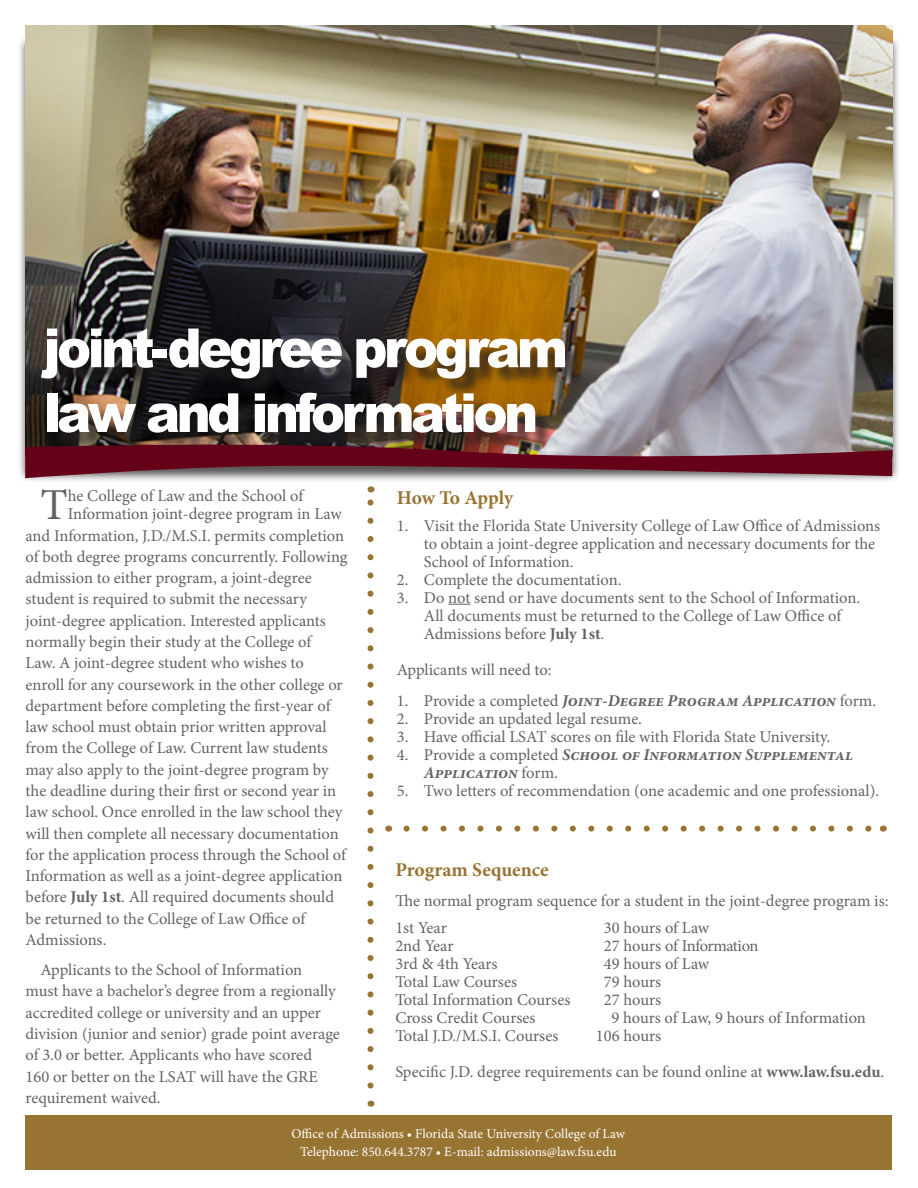
<style>
.page{position:relative;width:918px;height:1188px;background:#fff}
.page>*{position:absolute;margin:0;border:0;box-sizing:border-box;transform-origin:0 0}
.t1{font:900 54px "Arial";letter-spacing:-.07em;color:#fff;scale:.95 1}
.t2{font:44.25px "Minion Pro";color:#636366}
.t3{font:700 19.5px "Minion Pro";letter-spacing:-.005em;color:#987432}
.t4{font:16.5px/21.3px "Minion Pro";color:#636366}
.t5{font:italic 700 16.5px/18px "Minion Pro";color:#636366}
.t6{font:16.5px "Minion Pro";letter-spacing:-.02em;color:#636366}
.t7{font:13.5px "Minion Pro";color:#fff}
.s1{font-weight:700}
.s2{font-weight:400;font-style:normal}
</style>
<div class="page">
<svg style="left:407px;top:826px;width:465px;height:6px"></svg>
<svg style="left:448px;top:604px;width:23px;height:1px"></svg>
<svg style="left:368px;top:499px;width:6px;height:587px"></svg>
<div style="left:17px;top:35px;width:884px;height:447px;background:#231f20;opacity:.75"></div>
<img style="left:26px;top:26px;width:867px;height:430px">
<svg style="left:25px;top:439px;width:867px;height:39px;background:#7c4452"></svg>
<div style="left:44px;top:331px;width:540px;height:120px;background:#231f20;opacity:.75"></div>
<div style="left:26px;top:1115px;width:866px;height:55px;background:#987432"></div>
<p class="t1" style="left:44px;top:309px;width:554px">joint-degree program</p>
<p class="t1" style="left:44px;top:374px;width:522px">law and information</p>
<p class="t2" style="left:40px;top:476px;width:29px">T</p>
<p class="t4" style="left:68px;top:487px;width:275px;line-height:18px">he College of Law and the School of<br>Information joint-degree program in Law</p>
<p class="t4" style="left:26px;top:525px;width:324px">and Information, J.D./M.S.I. permits completion of both degree programs concurrently. Following admission to either program, a joint-degree student is required to submit the necessary joint-degree application. Interested applicants normally begin their study at the College of<br>Law. A joint-degree student who wishes to<br>enroll for any coursework in the other college or department before completing the first-year of law school must obtain prior written approval from the College of Law. Current law students may also apply to the joint-degree program by the deadline during their first or second year in law school. Once enrolled in the law school they will then complete all necessary documentation for the application process through the School of Information as well as a joint-degree application before <span class="s1">July 1st</span>. All required documents should be returned to the College of Law Office of Admissions.</p>
<p class="t4" style="left:26px;top:959px;width:316px;text-indent:15px">Applicants to the School of Information<br>must have a bachelor’s degree from a regionally accredited college or university and an upper division (junior and senior) grade point average of 3.0 or better. Applicants who have scored 160 or better on the LSAT will have the GRE requirement waived.</p>
<p class="t3" style="left:397px;top:484px;width:118px">How To Apply</p>
<p class="t4" style="left:424px;top:516px;width:458px;line-height:18px;text-indent:-27px">1. Visit the Florida State University College of Law Office of Admissions to obtain a joint-degree application and necessary documents for the<br>School of Information.</p>
<p class="t4" style="left:397px;top:569px;width:226px">2. Complete the documentation.</p>
<p class="t4" style="left:424px;top:588px;width:438px;line-height:18px;text-indent:-27px">3. Do not send or have documents sent to the School of Information.<br>All documents must be returned to the College of Law Office of<br>Admissions before <span class="s1">July 1st</span>.</p>
<p class="t4" style="left:397px;top:659px;width:156px">Applicants will need to:</p>
<p class="t5" style="left:397px;top:692px;width:481px"><span class="s2">1. Provide a completed</span> Joint-Degree Program Application <span class="s2">form.</span></p>
<p class="t4" style="left:397px;top:708px;width:247px">2. Provide an updated legal resume.</p>
<p class="t4" style="left:397px;top:726px;width:435px">3. Have official LSAT scores on file with Florida State University.</p>
<p class="t5" style="left:424px;top:746px;width:431px;text-indent:-27px"><span class="s2">4. Provide a completed</span> School of Information Supplemental<br>Application <span class="s2">form.</span></p>
<p class="t4" style="left:397px;top:780px;width:484px">5. Two letters of recommendation (one academic and one professional).</p>
<p class="t3" style="left:395px;top:856px;width:155px">Program Sequence</p>
<p class="t4" style="left:395px;top:890px;width:495px">The normal program sequence for a student in the joint-degree program is:</p>
<p class="t4" style="left:395px;top:917px;width:53px">1st Year</p>
<p class="t4" style="left:604px;top:917px;width:107px">30 hours of Law</p>
<p class="t4" style="left:395px;top:935px;width:60px">2nd Year</p>
<p class="t6" style="left:604px;top:934px;width:156px">27 hours of Information</p>
<p class="t4" style="left:395px;top:953px;width:104px">3rd &amp; 4th Years</p>
<p class="t4" style="left:604px;top:953px;width:107px">49 hours of Law</p>
<p class="t4" style="left:395px;top:971px;width:123px">Total Law Courses</p>
<p class="t4" style="left:604px;top:971px;width:59px">79 hours</p>
<p class="t4" style="left:395px;top:989px;width:177px">Total Information Courses</p>
<p class="t4" style="left:604px;top:989px;width:59px">27 hours</p>
<p class="t4" style="left:395px;top:1007px;width:142px">Cross Credit Courses</p>
<p class="t4" style="left:611px;top:1007px;width:256px">9 hours of Law, 9 hours of Information</p>
<p class="t4" style="left:395px;top:1025px;width:165px">Total J.D./M.S.I. Courses</p>
<p class="t4" style="left:395px;top:1017px;width:490px;line-height:36px;text-indent:200px">106 hours<br>Specific J.D. degree requirements can be found online at <span class="s1">www.law.fsu.edu</span>.</p>
<p class="t7" style="left:292px;top:1125px;width:335px">Office of Admissions • Florida State University College of Law</p>
<p class="t7" style="left:300px;top:1143px;width:318px">Telephone: 850.644.3787 • E-mail: admissions@law.fsu.edu</p>
</div>
